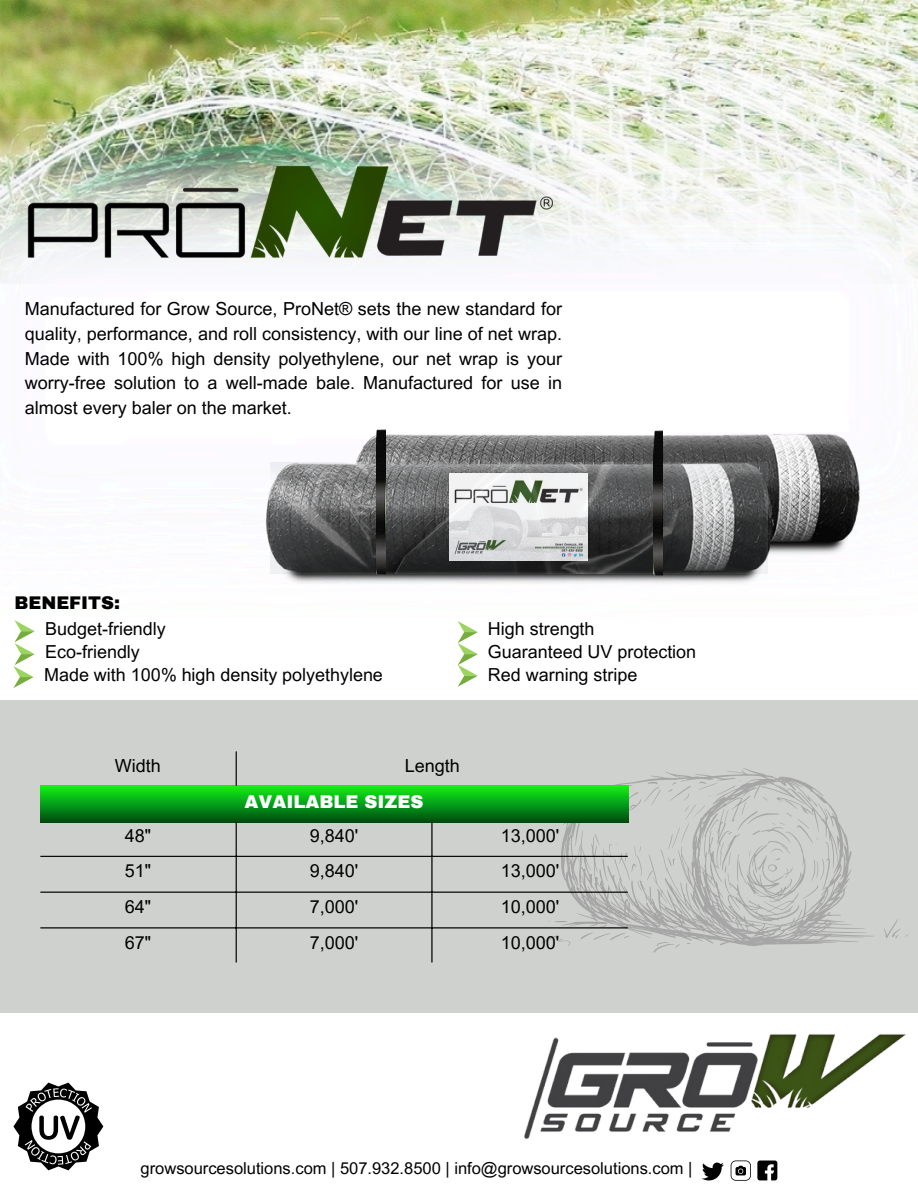
<style>
.page{position:relative;width:918px;height:1188px;background:#fff}
.page>*{position:absolute;margin:0;border:0;box-sizing:border-box;transform-origin:0 0}
.t1{font:18px/24.8px "Arial MT Pro";color:#000;text-align:justify}
.t2{font:900 18px "Archivo";color:#fff}
.t3{font:900 18px "Archivo";color:#000}
.t4{font:16.5px "Arial MT Pro";color:#000}
</style>
<div class="page">
<div style="left:0;top:701px;width:918px;height:312px;background:#cfd1ce"></div>
<img style="left:524px;top:1034px;width:382px;height:106px">
<img style="left:0;top:0;width:918px;height:120px">
<img style="left:0;top:120px;width:918px;height:164px">
<svg style="left:13px;top:1083px;width:90px;height:87px"></svg>
<svg style="left:13px;top:620px;width:22px;height:68px"></svg>
<svg style="left:458px;top:621px;width:20px;height:66px"></svg>
<svg style="left:560px;top:768px;width:314px;height:178px"></svg>
<svg style="left:575px;top:822px;width:6px;height:39px"></svg>
<svg style="left:590px;top:780px;width:248px;height:127px"></svg>
<svg style="left:548px;top:921px;width:20px;height:6px"></svg>
<svg style="left:884px;top:919px;width:24px;height:19px"></svg>
<svg style="left:580px;top:925px;width:49px;height:15px"></svg>
<svg style="left:541px;top:935px;width:29px;height:11px"></svg>
<svg style="left:687px;top:938px;width:4px;height:6px"></svg>
<svg style="left:654px;top:942px;width:26px;height:10px"></svg>
<div style="left:40px;top:786px;width:588px;height:36px;background:linear-gradient(to bottom,#10f018,#005214)"></div>
<hr style="left:236px;top:751px;width:1px;height:35px;background:#000">
<hr style="left:236px;top:822px;width:1px;height:140px;background:#000">
<hr style="left:431px;top:822px;width:2px;height:140px;background:#000">
<hr style="left:40px;top:856px;width:588px;height:1px;background:#000">
<hr style="left:40px;top:892px;width:588px;height:1px;background:#000">
<hr style="left:40px;top:927px;width:588px;height:1px;background:#000">
<svg style="left:757px;top:1161px;width:20px;height:19px"></svg>
<svg style="left:731px;top:1160px;width:20px;height:21px"></svg>
<svg style="left:702px;top:1163px;width:22px;height:17px"></svg>
<img style="left:25px;top:166px;width:527px;height:107px">
<img style="left:361px;top:429px;width:499px;height:126px">
<img style="left:265px;top:451px;width:522px;height:134px">
<img style="left:270px;top:463px;width:498px;height:110px">
<img style="left:376px;top:429px;width:9px;height:156px">
<img style="left:654px;top:429px;width:9px;height:156px">
<p class="t1" style="left:25px;top:299px;width:539px">Manufactured for Grow Source, ProNet® sets the new standard for quality, performance, and roll consistency, with our line of net wrap.<br>Made with 100% high density polyethylene, our net wrap is your worry-free solution to a well-made bale. Manufactured for use in almost every baler on the market.</p>
<p class="t3" style="left:15px;top:593px;width:107px">BENEFITS:</p>
<p class="t1" style="left:45px;top:619px;width:122px">Budget-friendly</p>
<p class="t1" style="left:45px;top:642px;width:96px">Eco-friendly</p>
<p class="t1" style="left:488px;top:642px;width:210px">Guaranteed UV protection</p>
<p class="t1" style="left:44px;top:665px;width:340px">Made with 100% high density polyethylene</p>
<p class="t1" style="left:488px;top:618px;width:108px">High strength</p>
<p class="t1" style="left:488px;top:665px;width:151px">Red warning stripe</p>
<p class="t1" style="left:115px;top:755px;width:48px">Width</p>
<p class="t1" style="left:405px;top:755px;width:57px">Length</p>
<p class="t2" style="left:245px;top:793px;width:181px">AVAILABLE SIZES</p>
<h1 class="t1" style="left:125px;top:826px;width:28px">48"</h1>
<p class="t1" style="left:310px;top:826px;width:50px">9,840'</p>
<p class="t1" style="left:501px;top:826px;width:60px">13,000'</p>
<p class="t1" style="left:125px;top:861px;width:28px">51"</p>
<p class="t1" style="left:310px;top:861px;width:50px">9,840'</p>
<h2 class="t1" style="left:501px;top:861px;width:60px">13,000'</h2>
<h2 class="t1" style="left:125px;top:897px;width:28px">64"</h2>
<p class="t1" style="left:310px;top:897px;width:50px">7,000'</p>
<h2 class="t1" style="left:501px;top:897px;width:60px">10,000'</h2>
<h2 class="t1" style="left:125px;top:932px;width:28px">67"</h2>
<p class="t1" style="left:310px;top:932px;width:50px">7,000'</p>
<h2 class="t1" style="left:501px;top:932px;width:60px">10,000'</h2>
<h2 class="t4" style="left:141px;top:1162px;width:553px">growsourcesolutions.com | 507.932.8500 | info@growsourcesolutions.com |</h2>
</div>
